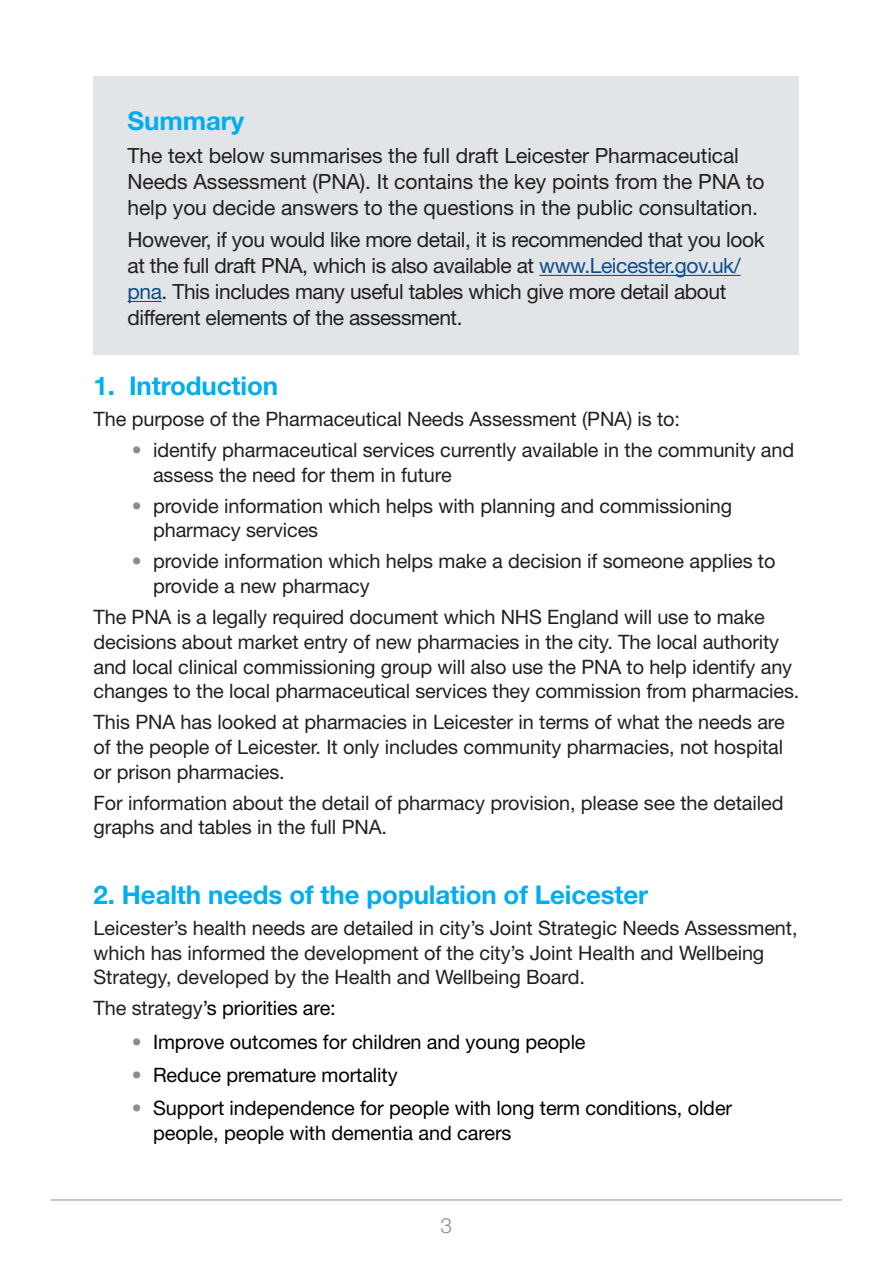
<style>
.page{position:relative;width:893px;height:1263px;background:#fff}
.page>*{position:absolute;margin:0;border:0;box-sizing:border-box;transform-origin:0 0}
.t1{font:700 25.8px "Helvetica Neue";letter-spacing:-.005em;color:#00aeef}
.t2{font:21px/26.1px "Helvetica Neue";letter-spacing:-.02em;color:#231f20}
.t3{font:300 21px "Helvetica Neue";color:#848f96}
.t4{font:19.8px/24.8px "Helvetica Neue";letter-spacing:-.005em;color:#231f20}
.t5{font:19.8px/24.8px "Helvetica Neue";letter-spacing:-.005em;color:#000}
.s1{color:#0d4c8d}
.s2{color:#848f96}
.s3{color:#231f20}
</style>
<div class="page">
<div style="left:94px;top:77px;width:705px;height:278px;background:#e1e5e8"></div>
<hr style="left:51px;top:1199px;width:791px;height:1px;background:#848f96">
<hr style="left:539px;top:275px;width:202px;height:1px;background:#0d4c8d">
<hr style="left:128px;top:301px;width:34px;height:1px;background:#0d4c8d">
<h1 class="t1" style="left:128px;top:105px;width:118px">Summary</h1>
<p class="t2" style="left:128px;top:142px;width:638px">The text below summarises the full draft Leicester Pharmaceutical<br>Needs Assessment (PNA). It contains the key points from the PNA to help you decide answers to the questions in the public consultation.</p>
<p class="t2" style="left:128px;top:226px;width:639px">However, if you would like more detail, it is recommended that you look at the full draft PNA, which is also available at <span class="s1">www.Leicester.gov.uk/ pna</span>. This includes many useful tables which give more detail about different elements of the assessment.</p>
<h1 class="t1" style="left:94px;top:370px;width:186px">1. Introduction</h1>
<p class="t4" style="left:94px;top:406px;width:588px">The purpose of the Pharmaceutical Needs Assessment (PNA) is to:</p>
<p class="t4" style="left:153px;top:437px;width:643px;text-indent:-21px"><span class="s2">•</span> identify pharmaceutical services currently available in the community and assess the need for them in future</p>
<p class="t4" style="left:153px;top:493px;width:581px;text-indent:-21px"><span class="s2">•</span> provide information which helps with planning and commissioning pharmacy services</p>
<p class="t4" style="left:153px;top:549px;width:624px;text-indent:-21px"><span class="s2">•</span> provide information which helps make a decision if someone applies to provide a new pharmacy</p>
<p class="t4" style="left:94px;top:604px;width:707px">The PNA is a legally required document which NHS England will use to make decisions about market entry of new pharmacies in the city. The local authority and local clinical commissioning group will also use the PNA to help identify any changes to the local pharmaceutical services they commission from pharmacies.</p>
<p class="t4" style="left:94px;top:709px;width:693px;text-align:justify">This PNA has looked at pharmacies in Leicester in terms of what the needs are of the people of Leicester. It only includes community pharmacies, not hospital or prison pharmacies.</p>
<p class="t4" style="left:94px;top:790px;width:691px">For information about the detail of pharmacy provision, please see the detailed graphs and tables in the full PNA.</p>
<h1 class="t1" style="left:94px;top:879px;width:556px">2. Health needs of the population of Leicester</h1>
<p class="t4" style="left:94px;top:915px;width:706px">Leicester’s health needs are detailed in city’s Joint Strategic Needs Assessment, which has informed the development of the city’s Joint Health and Wellbeing<br>Strategy, developed by the Health and Wellbeing Board.</p>
<p class="t5" style="left:94px;top:996px;width:244px"><span class="s3">The strategy</span>’s priorities are:</p>
<p class="t5" style="left:132px;top:1029px;width:455px"><span class="s2">•</span> Improve outcomes for children and young people</p>
<p class="t5" style="left:132px;top:1062px;width:267px"><span class="s2">•</span> Reduce premature mortality</p>
<p class="t5" style="left:153px;top:1095px;width:581px;text-indent:-21px"><span class="s2">•</span> Support independence for people with long term conditions, older people, people with dementia and carers</p>
<p class="t3" style="left:441px;top:1212px;width:13px">3</p>
</div>
